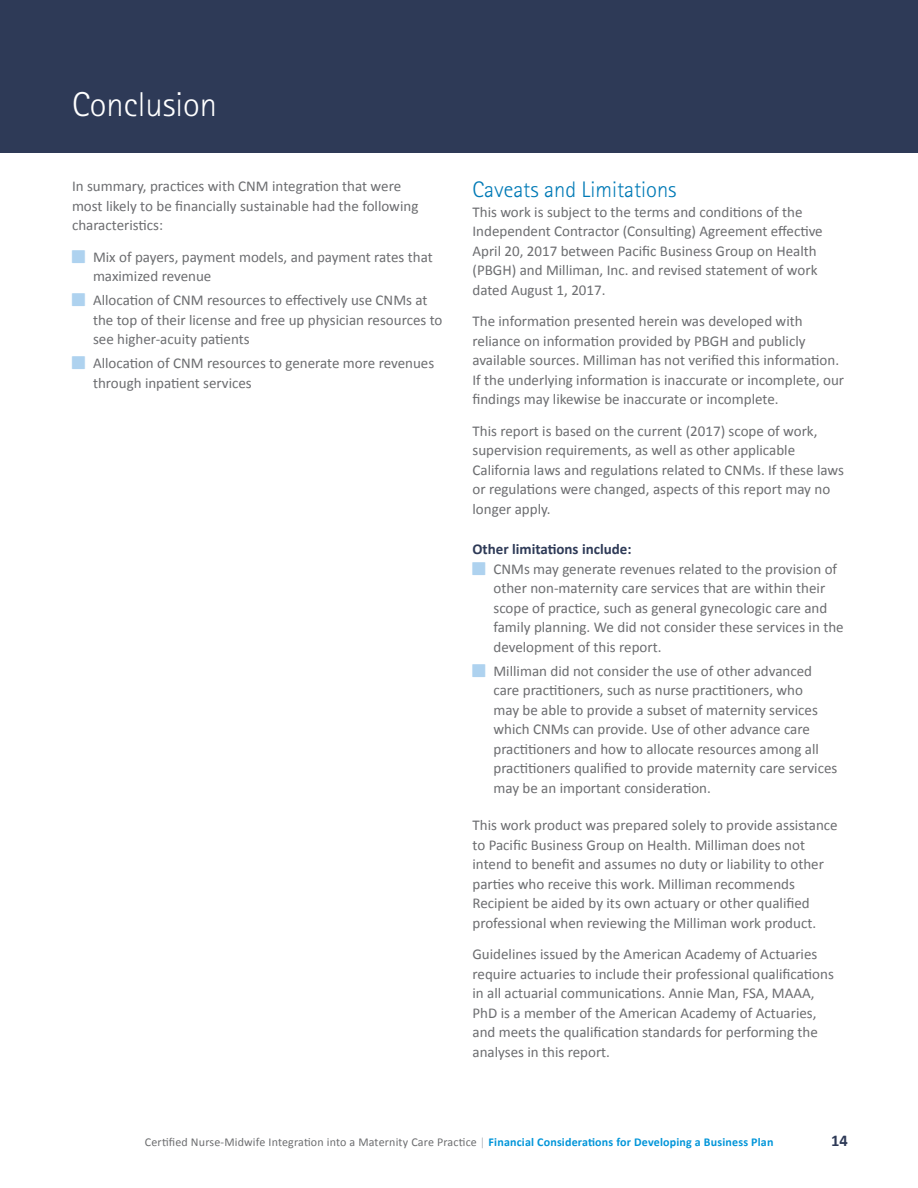
<style>
.page{position:relative;width:918px;height:1188px;background:#fff}
.page>*{position:absolute;margin:0;border:0;box-sizing:border-box;transform-origin:0 0}
.t1{font:300 34.5px "Rotis Sans Serif";color:#fff}
.t2{font:300 22.5px "Rotis Sans Serif";color:#007ab6}
.t3{font:700 16.5px "Calibri";color:#2e3a57}
.t4{font:15px/19.5px "Calibri";color:#6c6d70}
.t5{font:700 15px "Calibri";color:#2e3a57}
.t6{font:12px "Calibri";letter-spacing:.015em;color:#6d6e70}
.s1{color:#b5bac2}
.s2{font-weight:700;color:#0095d9}
</style>
<div class="page">
<div style="left:0;top:0;width:918px;height:153px;background:#2e3a57"></div>
<h1 class="t1" style="left:72px;top:85px;width:146px">Conclusion</h1>
<p class="t4" style="left:72px;top:177px;width:348px">In summary, practices with CNM integration that were most likely to be financially sustainable had the following characteristics:</p>
<p class="t4" style="left:93px;top:247px;width:341px">Mix of payers, payment models, and payment rates that maximized revenue</p>
<p class="t4" style="left:93px;top:291px;width:351px">Allocation of CNM resources to effectively use CNMs at the top of their license and free up physician resources to see higher-acuity patients</p>
<p class="t4" style="left:93px;top:354px;width:343px">Allocation of CNM resources to generate more revenues through inpatient services</p>
<h2 class="t2" style="left:472px;top:177px;width:206px">Caveats and Limitations</h2>
<p class="t4" style="left:472px;top:202px;width:352px">This work is subject to the terms and conditions of the Independent Contractor (Consulting) Agreement effective April 20, 2017 between Pacific Business Group on Health (PBGH) and Milliman, Inc. and revised statement of work dated August 1, 2017.</p>
<p class="t4" style="left:472px;top:311px;width:373px">The information presented herein was developed with reliance on information provided by PBGH and publicly available sources. Milliman has not verified this information.<br>If the underlying information is inaccurate or incomplete, our findings may likewise be inaccurate or incomplete.</p>
<p class="t4" style="left:472px;top:421px;width:373px">This report is based on the current (2017) scope of work, supervision requirements, as well as other applicable California laws and regulations related to CNMs. If these laws or regulations were changed, aspects of this report may no longer apply.</p>
<p class="t5" style="left:472px;top:540px;width:161px">Other limitations include:</p>
<p class="t4" style="left:494px;top:559px;width:352px">CNMs may generate revenues related to the provision of other non-maternity care services that are within their scope of practice, such as general gynecologic care and family planning. We did not consider these services in the development of this report.</p>
<p class="t4" style="left:494px;top:661px;width:345px">Milliman did not consider the use of other advanced care practitioners, such as nurse practitioners, who<br>may be able to provide a subset of maternity services which CNMs can provide. Use of other advance care practitioners and how to allocate resources among all practitioners qualified to provide maternity care services may be an important consideration.</p>
<p class="t4" style="left:472px;top:815px;width:367px">This work product was prepared solely to provide assistance to Pacific Business Group on Health. Milliman does not intend to benefit and assumes no duty or liability to other parties who receive this work. Milliman recommends Recipient be aided by its own actuary or other qualified professional when reviewing the Milliman work product.</p>
<p class="t4" style="left:472px;top:944px;width:363px">Guidelines issued by the American Academy of Actuaries require actuaries to include their professional qualifications in all actuarial communications. Annie Man, FSA, MAAA, PhD is a member of the American Academy of Actuaries, and meets the qualification standards for performing the analyses in this report.</p>
<p class="t6" style="left:145px;top:1134px;width:630px">Certified Nurse-Midwife Integration into a Maternity Care Practice <span class="s1">|</span> <span class="s2">Financial Considerations for Developing a Business Plan</span></p>
<p class="t3" style="left:831px;top:1130px;width:18px">14</p>
</div>
